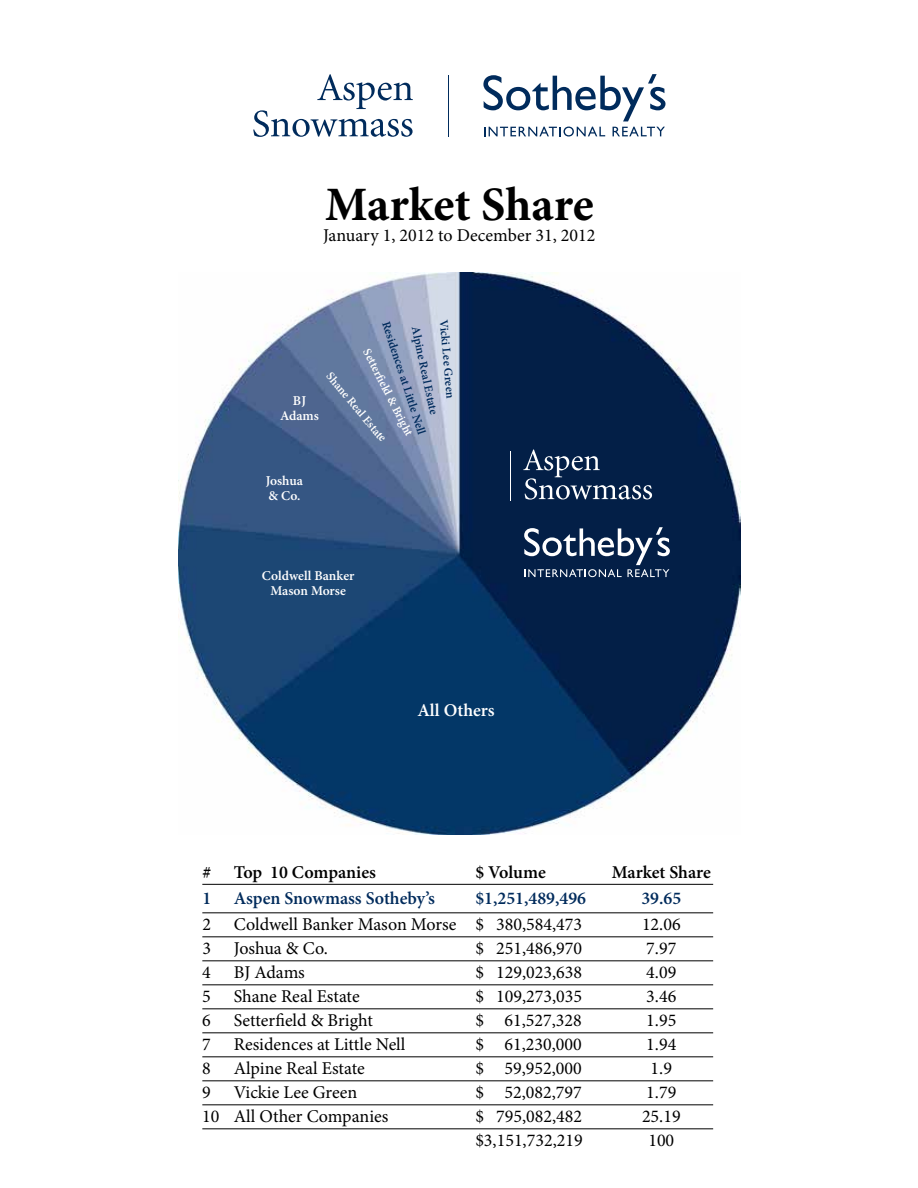
<style>
.page{position:relative;width:918px;height:1188px;background:#fff}
.page>*{position:absolute;margin:0;border:0;box-sizing:border-box;transform-origin:0 0}
.t1{font:700 48px "Minion Pro";letter-spacing:-.005em;color:#000}
.t2{font:18px "Minion Pro";color:#000}
.t3{font:600 18px "Minion Pro";color:#002b5c}
.t4{font:600 18px "Minion Pro";letter-spacing:-.005em;color:#000}
.t5{font:600 18px "Minion Pro";color:#fff}
.t6{font:600 13.5px/15px "Minion Pro";letter-spacing:-.005em;color:#fff;text-align:center}
.t7{font:600 12px "Minion Pro";color:#002b5c}
.t8{font:600 12px "Minion Pro";color:#fff}
</style>
<div class="page">
<img style="left:179px;top:273px;width:562px;height:561px">
<hr style="left:448px;top:75px;width:1px;height:62px;background:#002b5c">
<svg style="left:483px;top:74px;width:183px;height:47px"></svg>
<svg style="left:484px;top:127px;width:121px;height:10px"></svg>
<svg style="left:613px;top:127px;width:52px;height:9px"></svg>
<svg style="left:253px;top:74px;width:160px;height:63px"></svg>
<hr style="left:202px;top:884px;width:511px;height:1px;background:#000">
<hr style="left:202px;top:912px;width:511px;height:1px;background:#000">
<hr style="left:202px;top:936px;width:511px;height:1px;background:#000">
<hr style="left:202px;top:960px;width:511px;height:1px;background:#000">
<hr style="left:202px;top:984px;width:511px;height:1px;background:#000">
<hr style="left:202px;top:1008px;width:511px;height:1px;background:#000">
<hr style="left:202px;top:1032px;width:511px;height:1px;background:#000">
<hr style="left:202px;top:1056px;width:511px;height:1px;background:#000">
<hr style="left:202px;top:1080px;width:511px;height:1px;background:#000">
<hr style="left:202px;top:1104px;width:511px;height:1px;background:#000">
<hr style="left:202px;top:1128px;width:511px;height:1px;background:#000">
<svg style="left:524px;top:527px;width:146px;height:50px;background:#3d5271"></svg>
<hr style="left:510px;top:451px;width:1px;height:49px;background:#fff">
<svg style="left:523px;top:449px;width:129px;height:51px;background:#2b4264"></svg>
<h1 class="t1" style="left:325px;top:170px;width:270px">Market Share</h1>
<p class="t2" style="left:323px;top:223px;width:274px">January 1, 2012 to December 31, 2012</p>
<p class="t7" style="left:452px;top:319px;width:81px;rotate:85deg">Vicki Lee Green</p>
<p class="t7" style="left:394px;top:319px;width:119px;rotate:72deg">Residences at Little Nell</p>
<p class="t7" style="left:424px;top:325px;width:91px;rotate:78deg">Alpine Real Estate</p>
<p class="t8" style="left:374px;top:346px;width:97px;rotate:63deg">Setterfi eld &amp; Bright</p>
<p class="t8" style="left:335px;top:368px;width:88px;rotate:50deg">Shane Real Estate</p>
<p class="t6" style="left:280px;top:393px;width:40px">BJ<br>Adams</p>
<p class="t6" style="left:266px;top:473px;width:39px;text-align:left">Joshua &amp; Co.</p>
<p class="t6" style="left:262px;top:568px;width:94px">Coldwell Banker<br>Mason Morse</p>
<p class="t5" style="left:417px;top:698px;width:79px">All Others</p>
<p class="t4" style="left:202px;top:860px;width:10px">#</p>
<p class="t4" style="left:234px;top:860px;width:144px">Top 10 Companies</p>
<p class="t4" style="left:475px;top:860px;width:72px">$ Volume</p>
<p class="t4" style="left:612px;top:860px;width:100px">Market Share</p>
<p class="t3" style="left:202px;top:886px;width:10px">1</p>
<p class="t3" style="left:234px;top:886px;width:202px">Aspen Snowmass Sotheby’s</p>
<p class="t3" style="left:475px;top:886px;width:112px">$1,251,489,496</p>
<p class="t3" style="left:641px;top:886px;width:41px">39.65</p>
<p class="t2" style="left:202px;top:913px;width:10px">2</p>
<p class="t2" style="left:234px;top:913px;width:350px">Coldwell Banker Mason Morse $ 380,584,473</p>
<p class="t2" style="left:642px;top:913px;width:40px">12.06</p>
<p class="t2" style="left:202px;top:937px;width:10px">3</p>
<p class="t2" style="left:234px;top:937px;width:96px">Joshua &amp; Co.</p>
<p class="t2" style="left:475px;top:937px;width:108px">$ 251,486,970</p>
<p class="t2" style="left:646px;top:937px;width:32px">7.97</p>
<p class="t2" style="left:202px;top:961px;width:10px">4</p>
<p class="t2" style="left:234px;top:961px;width:73px">BJ Adams</p>
<p class="t2" style="left:475px;top:961px;width:108px">$ 129,023,638</p>
<p class="t2" style="left:646px;top:961px;width:32px">4.09</p>
<p class="t2" style="left:202px;top:985px;width:10px">5</p>
<p class="t2" style="left:234px;top:985px;width:127px">Shane Real Estate</p>
<p class="t2" style="left:475px;top:985px;width:108px">$ 109,273,035</p>
<p class="t2" style="left:646px;top:985px;width:32px">3.46</p>
<p class="t2" style="left:202px;top:1009px;width:10px">6</p>
<p class="t2" style="left:234px;top:1009px;width:141px">Setterfield &amp; Bright</p>
<p class="t2" style="left:475px;top:1009px;width:108px">$ 61,527,328</p>
<p class="t2" style="left:646px;top:1009px;width:32px">1.95</p>
<p class="t2" style="left:202px;top:1033px;width:10px">7</p>
<p class="t2" style="left:234px;top:1033px;width:173px">Residences at Little Nell</p>
<p class="t2" style="left:475px;top:1033px;width:108px">$ 61,230,000</p>
<p class="t2" style="left:646px;top:1033px;width:32px">1.94</p>
<p class="t2" style="left:202px;top:1057px;width:10px">8</p>
<p class="t2" style="left:234px;top:1057px;width:133px">Alpine Real Estate</p>
<p class="t2" style="left:475px;top:1057px;width:108px">$ 59,952,000</p>
<p class="t2" style="left:651px;top:1057px;width:23px">1.9</p>
<p class="t2" style="left:202px;top:1081px;width:10px">9</p>
<p class="t2" style="left:234px;top:1081px;width:125px">Vickie Lee Green</p>
<p class="t2" style="left:475px;top:1081px;width:108px">$ 52,082,797</p>
<p class="t2" style="left:646px;top:1081px;width:32px">1.79</p>
<p class="t2" style="left:202px;top:1105px;width:188px">10 All Other Companies</p>
<p class="t2" style="left:475px;top:1105px;width:108px">$ 795,082,482</p>
<p class="t2" style="left:642px;top:1105px;width:40px">25.19</p>
<p class="t2" style="left:475px;top:1129px;width:109px">$3,151,732,219</p>
<p class="t2" style="left:648px;top:1129px;width:27px">100</p>
</div>
